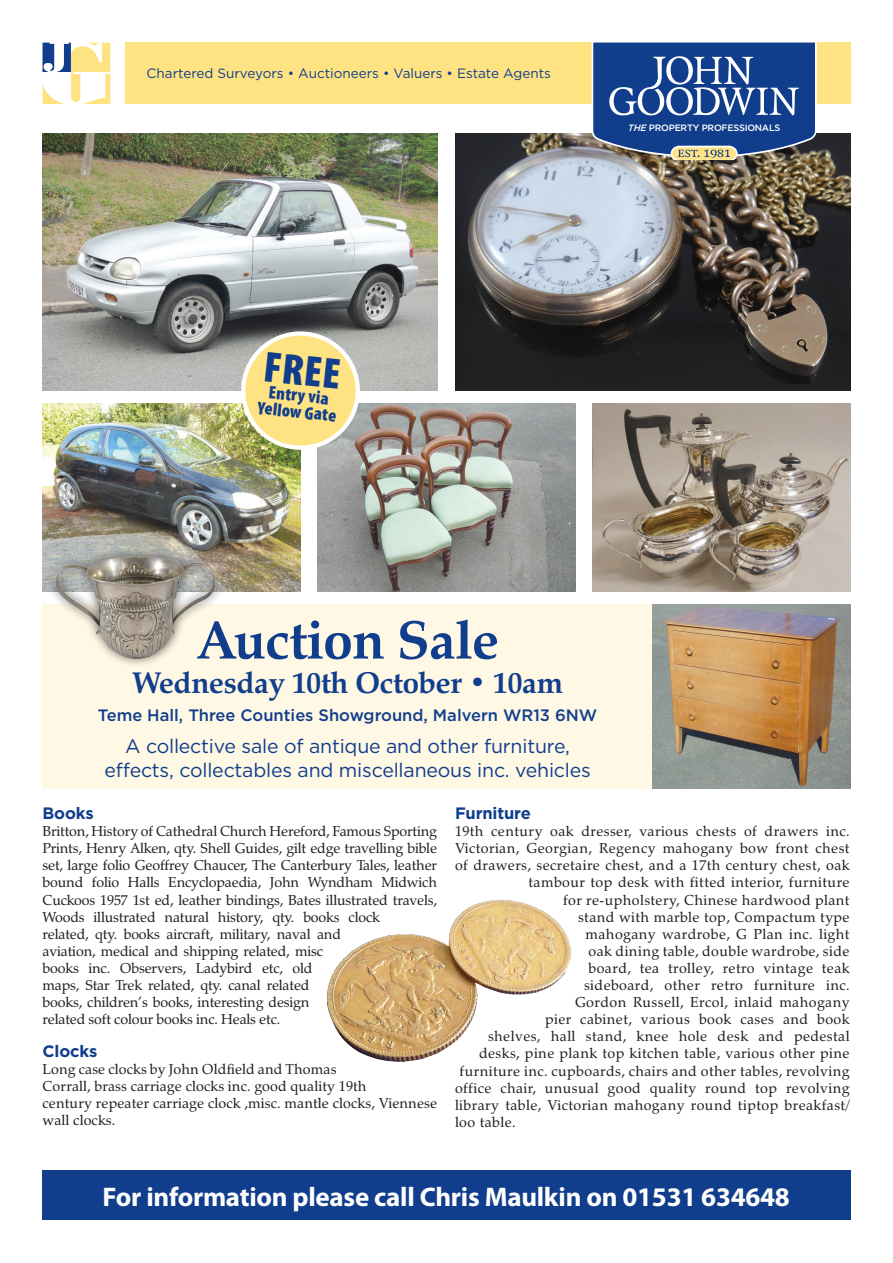
<style>
.page{position:relative;width:893px;height:1263px;background:#fff}
.page>*{position:absolute;margin:0;border:0;box-sizing:border-box;transform-origin:0 0}
.t1{font:700 54px "Zapf Calligraphic 801 BT";letter-spacing:-.01em;color:#103d8c}
.t2{font:900 condensed 43.65px "Myriad Pro";color:#103d8c}
.t3{font:700 30px "Zapf Calligraphic 801 BT";letter-spacing:-.01em;color:#103d8c}
.t4{font:700 27px "Myriad Pro";letter-spacing:-.01em;color:#fff}
.t5{font:19.5px/23.4px "Gotham";letter-spacing:-.01em;color:#103d8c;text-align:center}
.t6{font:900 condensed 18.15px/16.5px "Myriad Pro";color:#103d8c;text-align:center}
.t7{font:500 16.5px "Gotham";color:#103d8c}
.t8{font:700 16.5px "Gotham";letter-spacing:-.01em;color:#103d8c}
.t9{font:14.25px "Zapf Calligraphic 801 BT";letter-spacing:.03em;color:#231f20}
.t10{font:14.25px/17.1px "Zapf Calligraphic 801 BT";letter-spacing:-.01em;color:#231f20}
.t11{font:14.25px/17.1px "Zapf Calligraphic 801 BT";letter-spacing:.01em;color:#231f20}
.t12{font:13.5px "Gotham";color:#103d8c}
.t13{font:500 9.15px "Gotham";letter-spacing:-.025em;color:#fff}
.s1{font-style:italic}
</style>
<div class="page">
<div style="left:42px;top:1170px;width:808px;height:50px;background:#103d8c"></div>
<svg style="left:43px;top:43px;width:67px;height:61px"></svg>
<div style="left:125px;top:43px;width:725px;height:61px;background:#ffe383"></div>
<div style="left:43px;top:604px;width:610px;height:185px;background:#fef8e4"></div>
<img style="left:455px;top:134px;width:395px;height:257px">
<img style="left:43px;top:404px;width:257px;height:187px">
<img style="left:43px;top:134px;width:395px;height:257px">
<img style="left:317px;top:404px;width:258px;height:187px">
<svg style="left:236px;top:326px;width:129px;height:126px;background:#dece8f"></svg>
<svg style="left:592px;top:43px;width:225px;height:117px;background:#3b5d97"></svg>
<img style="left:326px;top:899px;width:246px;height:163px">
<div style="left:46px;top:547px;width:180px;height:121px;background:#231f20;opacity:.75"></div>
<img style="left:54px;top:541px;width:173px;height:127px">
<img style="left:653px;top:604px;width:197px;height:185px">
<img style="left:592px;top:404px;width:258px;height:187px">
<p class="t12" style="left:147px;top:65px;width:406px">Chartered Surveyors • Auctioneers • Valuers • Estate Agents</p>
<p class="t13" style="left:628px;top:122px;width:154px"><span class="s1">THE</span> PROPERTY PROFESSIONALS</p>
<h2 class="t2" style="left:267px;top:339px;width:78px;rotate:6deg">FREE</h2>
<p class="t6" style="left:260px;top:382px;width:81px;rotate:6deg">Entry via<br>Yellow Gate</p>
<h1 class="t1" style="left:196px;top:607px;width:304px">Auction Sale</h1>
<h3 class="t3" style="left:132px;top:664px;width:432px">Wednesday 10th October • 10am</h3>
<p class="t7" style="left:98px;top:705px;width:501px">Teme Hall, Three Counties Showground, Malvern WR13 6NW</p>
<h3 class="t5" style="left:104px;top:734px;width:488px">A collective sale of antique and other furniture, effects, collectables and miscellaneous inc. vehicles</h3>
<p class="t8" style="left:43px;top:802px;width:53px">Books</p>
<p class="t10" style="left:43px;top:823px;width:396px">Britton, History of Cathedral Church Hereford, Famous Sporting Prints, Henry Alken, qty. Shell Guides, gilt edge travelling bible set, large folio Geoffrey Chaucer, The Canterbury Tales, leather bound folio Halls Encyclopaedia, John Wyndham Midwich Cuckoos 1957 1st ed, leather bindings, Bates illustrated travels, Woods illustrated natural history, qty. books clock<br>related, qty. books aircraft, military, naval and<br>aviation, medical and shipping related, misc<br>books inc. Observers, Ladybird etc, old<br>maps, Star Trek related, qty. canal related<br>books, children’s books, interesting design<br>related soft colour books inc. Heals etc.</p>
<p class="t8" style="left:43px;top:1040px;width:56px">Clocks</p>
<p class="t11" style="left:43px;top:1060px;width:396px">Long case clocks by John Oldfield and Thomas<br>Corrall, brass carriage clocks inc. good quality 19th<br>century repeater carriage clock ,misc. mantle clocks, Viennese wall clocks.</p>
<p class="t8" style="left:455px;top:802px;width:77px">Furniture</p>
<p class="t9" style="left:455px;top:822px;width:396px">19th century oak dresser, various chests of drawers inc.</p>
<p class="t9" style="left:455px;top:839px;width:396px">Victorian, Georgian, Regency mahogany bow front chest</p>
<p class="t9" style="left:455px;top:857px;width:396px">of drawers, secretaire chest, and a 17th century chest, oak</p>
<p class="t9" style="left:529px;top:874px;width:322px">tambour top desk with fitted interior, furniture</p>
<p class="t9" style="left:563px;top:891px;width:288px">for re-upholstery, Chinese hardwood plant</p>
<p class="t9" style="left:578px;top:908px;width:273px">stand with marble top, Compactum type</p>
<p class="t9" style="left:586px;top:925px;width:265px">mahogany wardrobe, G Plan inc. light</p>
<p class="t9" style="left:589px;top:942px;width:262px">oak dining table, double wardrobe, side</p>
<p class="t9" style="left:589px;top:959px;width:263px">board, tea trolley, retro vintage teak</p>
<p class="t9" style="left:584px;top:976px;width:267px">sideboard, other retro furniture inc.</p>
<p class="t9" style="left:575px;top:993px;width:276px">Gordon Russell, Ercol, inlaid mahogany</p>
<p class="t9" style="left:545px;top:1010px;width:306px">pier cabinet, various book cases and book</p>
<p class="t9" style="left:488px;top:1028px;width:363px">shelves, hall stand, knee hole desk and pedestal</p>
<p class="t9" style="left:479px;top:1045px;width:372px">desks, pine plank top kitchen table, various other pine</p>
<p class="t9" style="left:460px;top:1062px;width:392px">furniture inc. cupboards, chairs and other tables, revolving</p>
<p class="t9" style="left:455px;top:1079px;width:396px">office chair, unusual good quality round top revolving</p>
<p class="t9" style="left:455px;top:1096px;width:396px">library table, Victorian mahogany round tiptop breakfast/</p>
<p class="t9" style="left:455px;top:1113px;width:62px">loo table.</p>
<h3 class="t4" style="left:103px;top:1179px;width:689px">For information please call Chris Maulkin on 01531 634648</h3>
</div>
